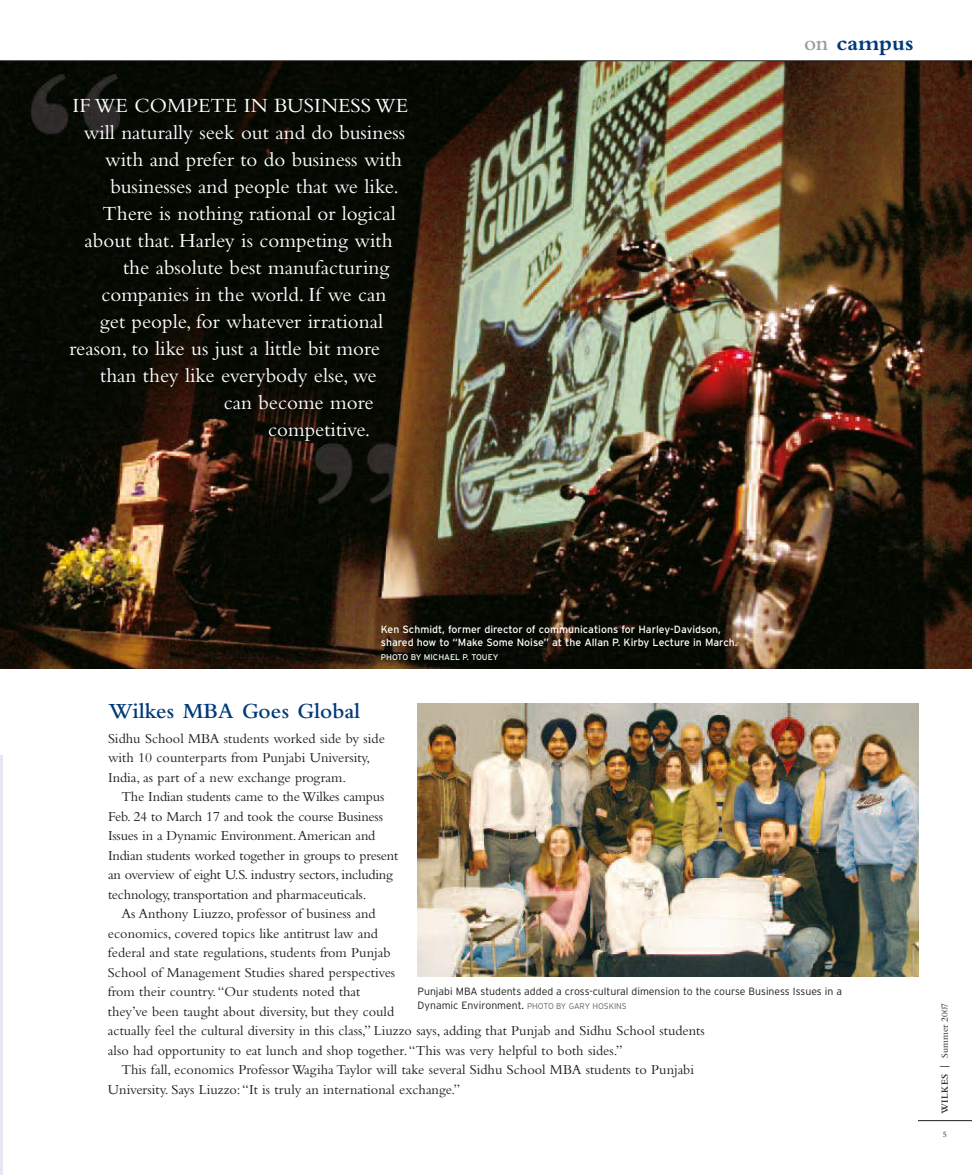
<style>
.page{position:relative;width:972px;height:1175px;background:#fff}
.page>*{position:absolute;margin:0;border:0;box-sizing:border-box;transform-origin:0 0}
.t1{font:600 22.5px "Bembo";color:#003a78}
.t2{font:700 22.5px "Bembo";color:#003a78}
.t3{font:21px "Bembo";color:#fff}
.t4{font:14.25px/19.5px "Bembo";color:#1d1d1b}
.t5{font:10.5px/13.5px "Interstate";color:#fff}
.t6{font:300 10.5px/13.5px "Interstate";color:#1d1d1b}
.t7{font:9.75px "Bembo";color:#1d1d1b}
.t8{font:8.25px "Interstate";color:#fff}
.t9{font:8.25px "Bembo";color:#1d1d1b}
.s1{font-weight:600;color:#9d9d9c}
.s2{font-size:8.25px;color:#646363}
.s3{font-weight:600}
.s4{font-family:"Interstate";font-weight:300}
</style>
<div class="page">
<hr style="left:0;top:754px;width:3px;height:420px;background:#e4e6f1">
<img style="left:0;top:62px;width:972px;height:606px">
<hr style="left:0;top:60px;width:972px;height:1px;background:#1d1d1b">
<hr style="left:918px;top:1120px;width:54px;height:1px;background:#1d1d1b">
<img style="left:418px;top:703px;width:500px;height:274px">
<h2 class="t3" style="left:73px;top:98px;width:337px">IF WE COMPETE IN BUSINESS WE</h2>
<h2 class="t3" style="left:84px;top:125px;width:323px">will naturally seek out and do business</h2>
<h2 class="t3" style="left:105px;top:152px;width:298px">with and prefer to do business with</h2>
<h2 class="t3" style="left:111px;top:179px;width:290px">businesses and people that we like.</h2>
<h2 class="t3" style="left:103px;top:206px;width:295px">There is nothing rational or logical</h2>
<h2 class="t3" style="left:85px;top:233px;width:309px">about that. Harley is competing with</h2>
<h2 class="t3" style="left:123px;top:260px;width:268px">the absolute best manufacturing</h2>
<h2 class="t3" style="left:101px;top:287px;width:286px">companies in the world. If we can</h2>
<h2 class="t3" style="left:100px;top:314px;width:285px">get people, for whatever irrational</h2>
<h2 class="t3" style="left:70px;top:341px;width:312px">reason, to like us just a little bit more</h2>
<h2 class="t3" style="left:100px;top:368px;width:278px">than they like everybody else, we</h2>
<h2 class="t3" style="left:224px;top:395px;width:151px">can become more</h2>
<h2 class="t3" style="left:268px;top:422px;width:104px">competitive.</h2>
<h1 class="t2" style="left:804px;top:35px;width:111px"><span class="s1">on</span> campus</h1>
<p class="t5" style="left:381px;top:622px;width:358px">Ken Schmidt, former director of communications for Harley-Davidson, shared how to “Make Some Noise” at the Allan P. Kirby Lecture in March.</p>
<p class="t8" style="left:381px;top:652px;width:119px">PHOTO BY MICHAEL P. TOUEY</p>
<h1 class="t1" style="left:108px;top:703px;width:254px">Wilkes MBA Goes Global</h1>
<p class="t4" style="left:108px;top:730px;width:278px">Sidhu School MBA students worked side by side with 10 counterparts from Punjabi University,<br>India, as part of a new exchange program.</p>
<p class="t4" style="left:121px;top:788px;width:264px">The Indian students came to the Wilkes campus</p>
<p class="t4" style="left:108px;top:808px;width:277px">Feb. 24 to March 17 and took the course Business</p>
<p class="t4" style="left:108px;top:827px;width:269px">Issues in a Dynamic Environment.American and</p>
<p class="t4" style="left:108px;top:847px;width:292px">Indian students worked together in groups to present</p>
<p class="t4" style="left:108px;top:866px;width:286px">an overview of eight U.S. industry sectors, including</p>
<p class="t4" style="left:108px;top:886px;width:260px">technology, transportation and pharmaceuticals.</p>
<p class="t4" style="left:121px;top:905px;width:256px">As Anthony Liuzzo, professor of business and</p>
<p class="t4" style="left:108px;top:925px;width:272px">economics, covered topics like antitrust law and</p>
<p class="t4" style="left:108px;top:944px;width:284px">federal and state regulations, students from Punjab</p>
<p class="t4" style="left:108px;top:964px;width:289px">School of Management Studies shared perspectives</p>
<p class="t4" style="left:108px;top:983px;width:254px">from their country.“Our students noted that</p>
<p class="t4" style="left:108px;top:1003px;width:288px">they’ve been taught about diversity, but they could</p>
<p class="t4" style="left:108px;top:1022px;width:598px">actually feel the cultural diversity in this class,” Liuzzo says, adding that Punjab and Sidhu School students</p>
<p class="t4" style="left:108px;top:1042px;width:516px">also had opportunity to eat lunch and shop together.“This was very helpful to both sides.”</p>
<p class="t4" style="left:121px;top:1061px;width:574px">This fall, economics Professor Wagiha Taylor will take several Sidhu School MBA students to Punjabi</p>
<p class="t4" style="left:108px;top:1081px;width:354px">University. Says Liuzzo:“It is truly an international exchange.”</p>
<p class="t6" style="left:418px;top:984px;width:426px">Punjabi MBA students added a cross-cultural dimension to the course Business Issues in a<br>Dynamic Environment. <span class="s2">PHOTO BY GARY HOSKINS</span></p>
<p class="t7" style="left:942px;top:1114px;width:113px;rotate:-90deg"><span class="s3">WILKES</span> <span class="s4">|</span> Summer 2007</p>
<p class="t9" style="left:943px;top:1131px;width:6px">5</p>
</div>
